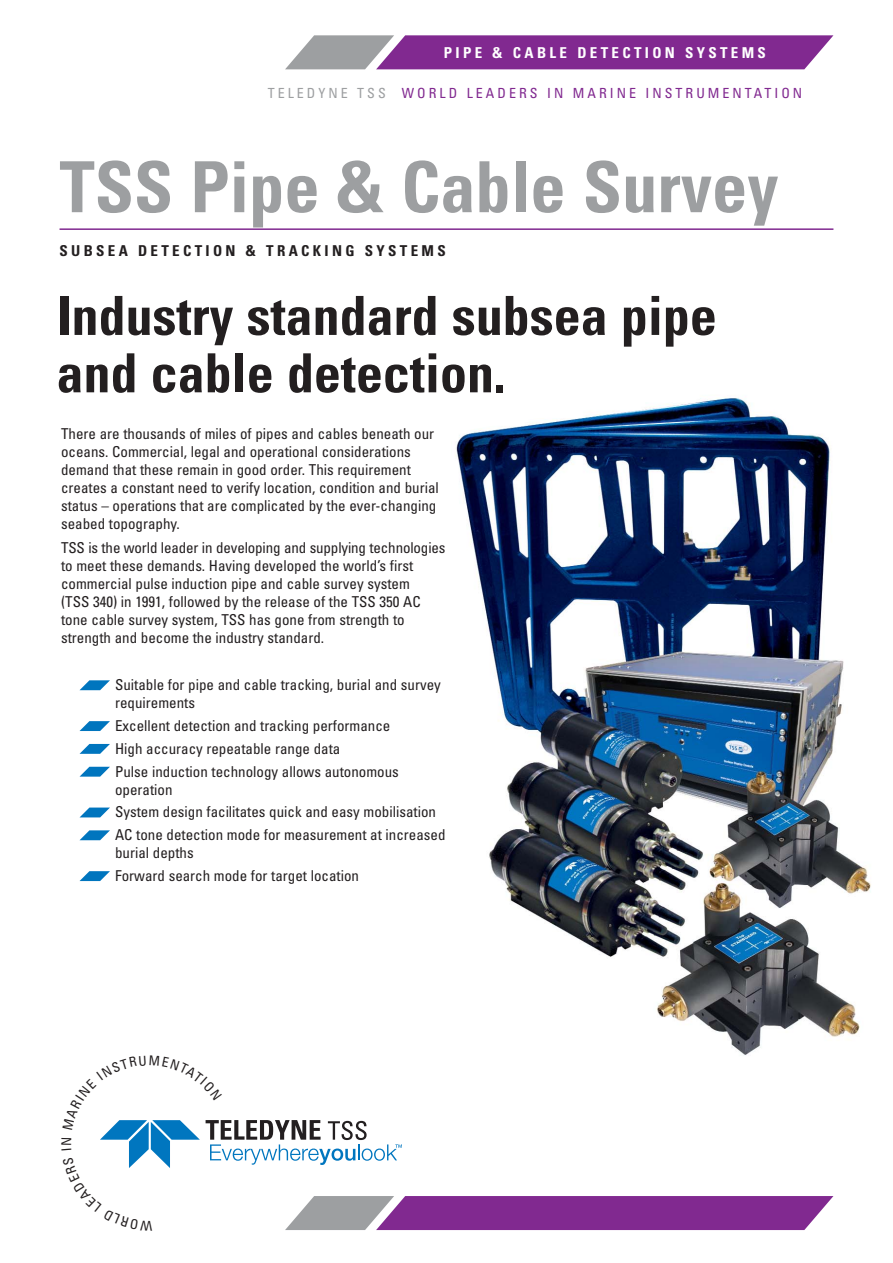
<style>
.page{position:relative;width:893px;height:1263px;background:#fff}
.page>*{position:absolute;margin:0;border:0;box-sizing:border-box;transform-origin:0 0}
.t1{font:700 condensed 70.5px "Univers";color:#9d9fa1}
.t2{font:700 condensed 54px/57.4px "Univers";color:#231f20}
.t3{font:condensed 15px/18px "Univers";color:#231f20}
.t4{font:700 condensed 15px "Univers";letter-spacing:.22em;color:#231f20}
.t5{font:700 condensed 15px "Univers";letter-spacing:.22em;color:#fff}
.t6{font:condensed 13.95px "Univers";letter-spacing:.215em;color:#812990}
.s1{color:#9d9fa1}
</style>
<div class="page">
<svg style="left:80px;top:871px;width:30px;height:10px"></svg>
<svg style="left:80px;top:830px;width:30px;height:10px"></svg>
<svg style="left:80px;top:807px;width:30px;height:10px"></svg>
<svg style="left:80px;top:767px;width:30px;height:10px"></svg>
<svg style="left:80px;top:744px;width:30px;height:10px"></svg>
<svg style="left:80px;top:721px;width:30px;height:10px"></svg>
<svg style="left:80px;top:680px;width:30px;height:10px"></svg>
<img style="left:455px;top:398px;width:416px;height:657px">
<svg style="left:285px;top:35px;width:548px;height:34px;background:#8f4b9b"></svg>
<hr style="left:60px;top:228px;width:773px;height:2px;background:#812990">
<svg style="left:100px;top:1120px;width:733px;height:110px"></svg>
<p class="t5" style="left:444px;top:47px;width:324px">PIPE &amp; CABLE DETECTION SYSTEMS</p>
<p class="t6" style="left:268px;top:88px;width:536px"><span class="s1">TELEDYNE TSS</span> WORLD LEADERS IN MARINE INSTRUMENTATION</p>
<h1 class="t1" style="left:60px;top:161px;width:721px">TSS Pipe &amp; Cable Survey</h1>
<p class="t4" style="left:60px;top:245px;width:388px">SUBSEA DETECTION &amp; TRACKING SYSTEMS</p>
<h2 class="t2" style="left:57px;top:293px;width:662px">Industry standard subsea pipe and cable detection.</h2>
<p class="t3" style="left:61px;top:426px;width:379px">There are thousands of miles of pipes and cables beneath our oceans. Commercial, legal and operational considerations demand that these remain in good order. This requirement creates a constant need to verify location, condition and burial status – operations that are complicated by the ever-changing seabed topography.</p>
<p class="t3" style="left:61px;top:540px;width:386px">TSS is the world leader in developing and supplying technologies to meet these demands. Having developed the world’s first commercial pulse induction pipe and cable survey system<br>(TSS 340) in 1991, followed by the release of the TSS 350 AC tone cable survey system, TSS has gone from strength to strength and become the industry standard.</p>
<p class="t3" style="left:115px;top:677px;width:327px">Suitable for pipe and cable tracking, burial and survey requirements</p>
<p class="t3" style="left:115px;top:716px;width:285px;line-height:22.8px">Excellent detection and tracking performance<br>High accuracy repeatable range data<br>Pulse induction technology allows autonomous</p>
<p class="t3" style="left:115px;top:779px;width:332px;line-height:22.8px">operation<br>System design facilitates quick and easy mobilisation<br>AC tone detection mode for measurement at increased</p>
<p class="t3" style="left:115px;top:843px;width:246px;line-height:22.8px">burial depths<br>Forward search mode for target location</p>
</div>
